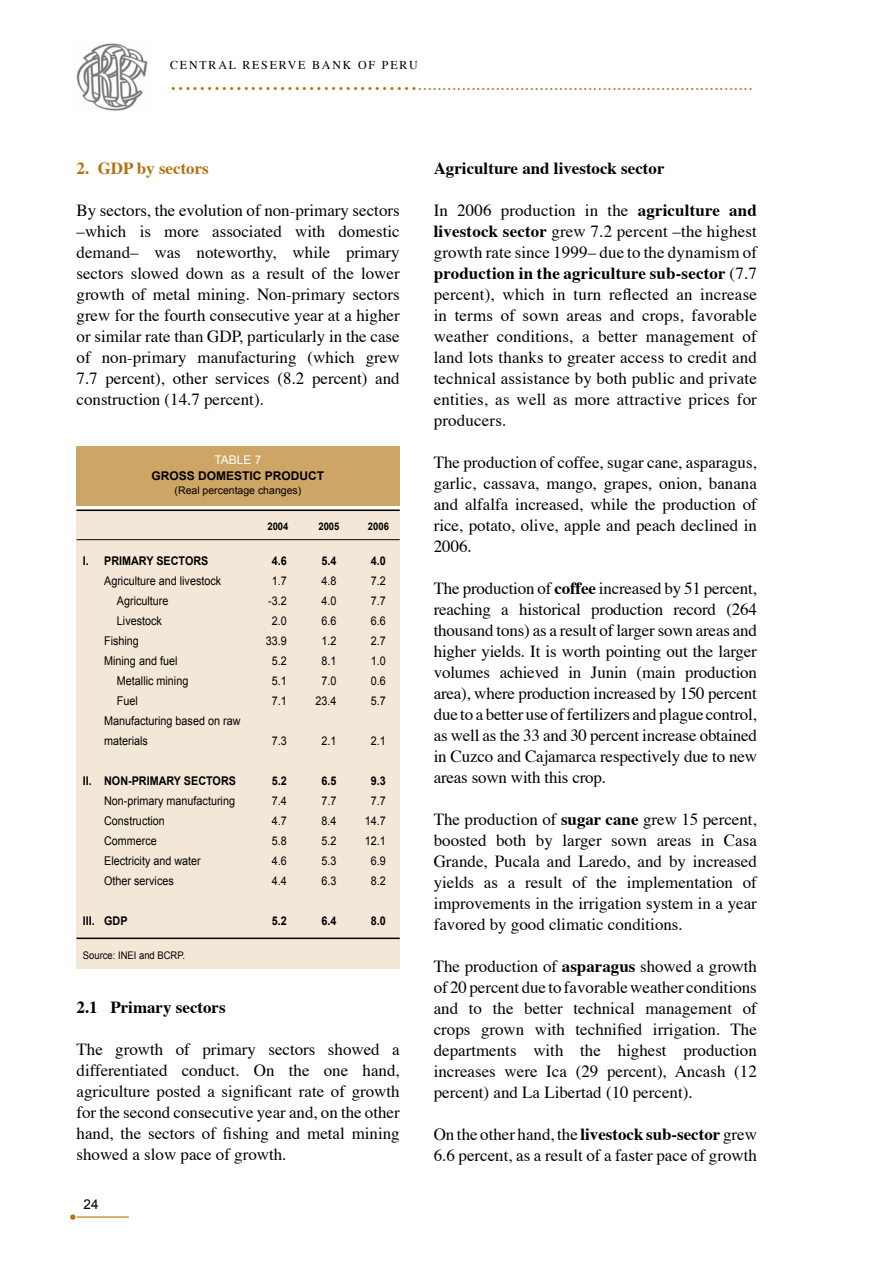
<style>
.page{position:relative;width:893px;height:1263px;background:#fff}
.page>*{position:absolute;margin:0;border:0;box-sizing:border-box;transform-origin:0 0}
.t1{font:18px "Times";color:#b2730e}
.t2{font:16.95px/21px "Times";color:#000;text-align:justify}
.t3{font:700 16.95px "Times";color:#000}
.t4{font:700 16.95px "Times";color:#b2730e}
.t5{font:13.5px "Arial";color:#000}
.t6{font:12px/20px "Arial";color:#000;scale:.9 1}
.t7{font:700 12px "Arial";color:#000;scale:.9 1}
.t8{font:12px "Times";letter-spacing:.15em;color:#000}
.t9{font:700 12px "Arial";color:#000}
.t10{font:12px "Arial";color:#fff}
.t11{font:10.5px "Arial";color:#000}
.t12{font:10.5px "Arial";color:#000;scale:.9 1}
.t13{font:700 10.5px "Arial";color:#000;scale:.9 1}
.s1{font-size:27px}
.s2{font-weight:700}
</style>
<div class="page">
<hr style="left:77px;top:1216px;width:52px;height:1px;background:#b2730e">
<svg style="left:70px;top:1214px;width:5px;height:6px"></svg>
<img style="left:77px;top:43px;width:71px;height:68px">
<div style="left:77px;top:509px;width:323px;height:460px;background:#f3e8d8"></div>
<hr style="left:77px;top:509px;width:323px;height:2px;background:#000">
<hr style="left:77px;top:539px;width:323px;height:1px;background:#000">
<div style="left:77px;top:446px;width:323px;height:59px;background:#cda564"></div>
<hr style="left:77px;top:937px;width:323px;height:2px;background:#000">
<p class="t8" style="left:170px;top:53px;width:249px">CENTRAL RESERVE BANK OF PERU</p>
<p class="t1" style="left:170px;top:67px;width:584px"><span class="s1">..................................</span>.....................................................................</p>
<p class="t4" style="left:77px;top:152px;width:134px">2. GDP by sectors</p>
<p class="t2" style="left:77px;top:199px;width:325px">By sectors, the evolution of non-primary sectors –which is more associated with domestic demand– was noteworthy, while primary sectors slowed down as a result of the lower growth of metal mining. Non-primary sectors grew for the fourth consecutive year at a higher or similar rate than GDP, particularly in the case of non-primary manufacturing (which grew 7.7 percent), other services (8.2 percent) and construction (14.7 percent).</p>
<p class="t10" style="left:214px;top:453px;width:23px">table</p>
<p class="t10" style="left:255px;top:453px;width:7px">7</p>
<p class="t9" style="left:152px;top:469px;width:10px">GROSS</p>
<p class="t9" style="left:198px;top:469px;width:9px">DOMESTIC</p>
<p class="t9" style="left:265px;top:469px;width:10px">PRODUCT</p>
<p class="t11" style="left:175px;top:484px;width:128px">(Real percentage changes)</p>
<p class="t13" style="left:267px;top:520px;width:25px">2004</p>
<p class="t13" style="left:318px;top:520px;width:25px">2005</p>
<p class="t13" style="left:368px;top:520px;width:25px">2006</p>
<p class="t7" style="left:83px;top:554px;width:141px">I. PRIMARY SECTORS</p>
<p class="t7" style="left:272px;top:554px;width:18px">4.6</p>
<p class="t7" style="left:321px;top:554px;width:18px">5.4</p>
<p class="t7" style="left:371px;top:554px;width:18px">4.0</p>
<p class="t6" style="left:83px;top:570px;width:155px">Agriculture and livestock</p>
<p class="t6" style="left:272px;top:570px;width:15px">1.7</p>
<p class="t6" style="left:321px;top:570px;width:40px">4.8 7</p>
<p class="t6" style="left:377px;top:570px;width:12px">.2</p>
<p class="t6" style="left:83px;top:590px;width:17px">A</p>
<p class="t6" style="left:124px;top:590px;width:51px">griculture</p>
<p class="t6" style="left:268px;top:590px;width:22px">-3.2</p>
<p class="t6" style="left:321px;top:590px;width:40px">4.0 7</p>
<p class="t6" style="left:377px;top:590px;width:10px">.7</p>
<p class="t6" style="left:117px;top:610px;width:52px">Livestock</p>
<p class="t6" style="left:272px;top:610px;width:18px">2.0</p>
<p class="t6" style="left:321px;top:610px;width:18px">6.6</p>
<p class="t6" style="left:371px;top:610px;width:18px">6.6</p>
<p class="t6" style="left:104px;top:630px;width:40px">Fishing</p>
<p class="t6" style="left:266px;top:630px;width:21px">33.9</p>
<p class="t6" style="left:321px;top:630px;width:18px">1.2</p>
<p class="t6" style="left:371px;top:630px;width:17px">2.7</p>
<p class="t6" style="left:104px;top:650px;width:83px">Mining and fuel</p>
<p class="t6" style="left:272px;top:650px;width:18px">5.2</p>
<p class="t6" style="left:321px;top:650px;width:18px">8.1</p>
<p class="t6" style="left:371px;top:650px;width:18px">1.0</p>
<p class="t6" style="left:117px;top:670px;width:81px">Metallic mining</p>
<p class="t6" style="left:272px;top:670px;width:40px">5.1 7</p>
<p class="t6" style="left:327px;top:670px;width:12px">.0</p>
<p class="t6" style="left:371px;top:670px;width:18px">0.6</p>
<p class="t6" style="left:117px;top:691px;width:25px">Fuel</p>
<p class="t6" style="left:272px;top:691px;width:18px">7.1</p>
<p class="t6" style="left:315px;top:691px;width:47px">23.4 5</p>
<p class="t6" style="left:377px;top:691px;width:10px">.7</p>
<p class="t6" style="left:104px;top:711px;width:153px">Manufacturing based on raw materials</p>
<p class="t6" style="left:272px;top:731px;width:18px">7.3</p>
<p class="t6" style="left:321px;top:731px;width:18px">2.1</p>
<p class="t6" style="left:371px;top:731px;width:18px">2.1</p>
<p class="t7" style="left:83px;top:774px;width:172px">II. NON-PRIMARY SECTORS</p>
<p class="t7" style="left:272px;top:774px;width:18px">5.2</p>
<p class="t7" style="left:321px;top:774px;width:18px">6.5</p>
<p class="t7" style="left:371px;top:774px;width:18px">9.3</p>
<p class="t6" style="left:104px;top:791px;width:170px">Non-primary manufacturing 7</p>
<p class="t6" style="left:278px;top:791px;width:34px">.4 7</p>
<p class="t6" style="left:327px;top:791px;width:22px">.77</p>
<p class="t6" style="left:377px;top:791px;width:10px">.7</p>
<p class="t6" style="left:104px;top:811px;width:69px">Construction</p>
<p class="t6" style="left:272px;top:811px;width:15px">4.7</p>
<p class="t6" style="left:321px;top:811px;width:18px">8.4</p>
<p class="t6" style="left:365px;top:811px;width:24px">14.7</p>
<p class="t6" style="left:104px;top:831px;width:60px">Commerce</p>
<p class="t6" style="left:272px;top:831px;width:40px">5.8 5</p>
<p class="t6" style="left:327px;top:831px;width:12px">.2</p>
<p class="t6" style="left:365px;top:831px;width:25px">12.1</p>
<p class="t6" style="left:104px;top:851px;width:109px">Electricity and water</p>
<p class="t6" style="left:272px;top:851px;width:40px">4.6 5</p>
<p class="t6" style="left:327px;top:851px;width:12px">.3</p>
<p class="t6" style="left:371px;top:851px;width:17px">6.9</p>
<p class="t6" style="left:104px;top:871px;width:79px">Other services</p>
<p class="t6" style="left:272px;top:871px;width:18px">4.4</p>
<p class="t6" style="left:321px;top:871px;width:18px">6.3</p>
<p class="t6" style="left:371px;top:871px;width:18px">8.2</p>
<p class="t7" style="left:83px;top:914px;width:51px">III. GDP</p>
<p class="t7" style="left:272px;top:914px;width:18px">5.2</p>
<p class="t7" style="left:321px;top:914px;width:18px">6.4</p>
<p class="t7" style="left:371px;top:914px;width:18px">8.0</p>
<p class="t12" style="left:83px;top:949px;width:115px">Source: INEI and BCRP.</p>
<p class="t3" style="left:77px;top:991px;width:151px">2.1 Primary sectors</p>
<p class="t2" style="left:77px;top:1037px;width:325px">The growth of primary sectors showed a differentiated conduct. On the one hand, agriculture posted a significant rate of growth for the second consecutive year and, on the other hand, the sectors of fishing and metal mining showed a slow pace of growth.</p>
<p class="t5" style="left:84px;top:1197px;width:17px">24</p>
<p class="t3" style="left:434px;top:152px;width:232px">Agriculture and livestock sector</p>
<p class="t2" style="left:434px;top:199px;width:325px">In 2006 production in the <span class="s2">agriculture and livestock sector</span> grew 7.2 percent –the highest growth rate since 1999– due to the dynamism of <span class="s2">production in the agriculture sub-sector</span> (7.7 percent), which in turn reflected an increase in terms of sown areas and crops, favorable weather conditions, a better management of land lots thanks to greater access to credit and technical assistance by both public and private entities, as well as more attractive prices for producers.</p>
<p class="t2" style="left:434px;top:451px;width:325px">The production of coffee, sugar cane, asparagus, garlic, cassava, mango, grapes, onion, banana and alfalfa increased, while the production of rice, potato, olive, apple and peach declined in 2006.</p>
<p class="t2" style="left:434px;top:577px;width:325px">The production of <span class="s2">coffee</span> increased by 51 percent, reaching a historical production record (264 thousand tons) as a result of larger sown areas and higher yields. It is worth pointing out the larger volumes achieved in Junin (main production area), where production increased by 150 percent due to a better use of fertilizers and plague control, as well as the 33 and 30 percent increase obtained in Cuzco and Cajamarca respectively due to new areas sown with this crop.</p>
<p class="t2" style="left:434px;top:808px;width:325px">The production of <span class="s2">sugar cane</span> grew 15 percent, boosted both by larger sown areas in Casa Grande, Pucala and Laredo, and by increased yields as a result of the implementation of improvements in the irrigation system in a year favored by good climatic conditions.</p>
<p class="t2" style="left:434px;top:955px;width:325px">The production of <span class="s2">asparagus</span> showed a growth of 20 percent due to favorable weather conditions and to the better technical management of crops grown with technified irrigation. The departments with the highest production increases were Ica (29 percent), Ancash (12 percent) and La Libertad (10 percent).</p>
<p class="t2" style="left:434px;top:1123px;width:325px">On the other hand, the <span class="s2">livestock sub-sector</span> grew<br>6.6 percent, as a result of a faster pace of growth</p>
</div>
